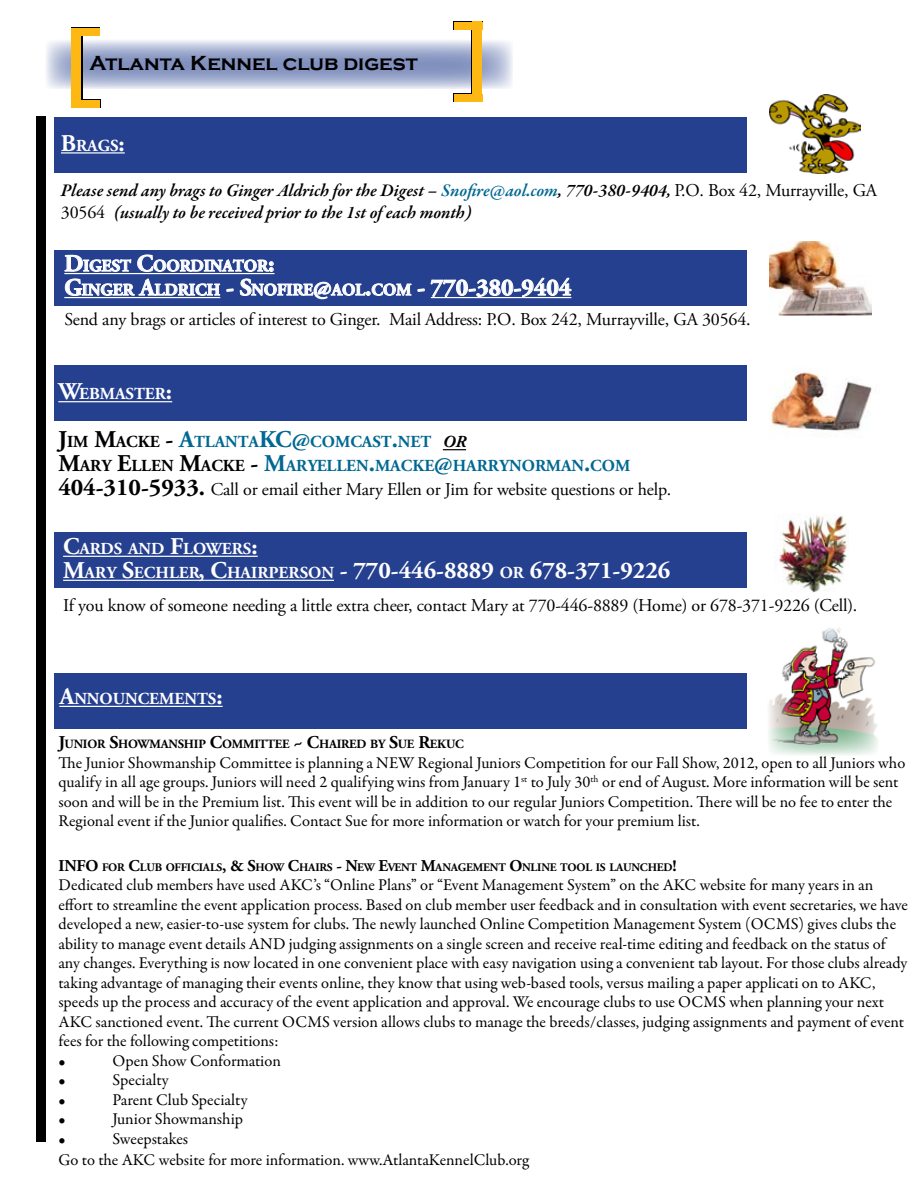
<style>
.page{position:relative;width:918px;height:1188px;background:#fff}
.page>*{position:absolute;margin:0;border:0;box-sizing:border-box;transform-origin:0 0}
.t1{font:700 24px "Adobe Garamond Pro";color:#fff}
.t2{font:700 21px "Copperplate Gothic";color:#000}
.t3{font:18px "Adobe Garamond Pro";letter-spacing:-.01em;color:#000}
.t4{font:italic 600 18px/21.6px "Garamond Premr Pro";color:#000}
.t5{font:700 16.8px/24px "Adobe Garamond Pro";color:#fff}
.t6{font:700 16.8px/24px "Adobe Garamond Pro";color:#006892}
.t7{font:16.5px/19.5px "Garamond Premr Pro";letter-spacing:-.005em;color:#000}
.t8{font:700 12.6px "Adobe Garamond Pro";letter-spacing:-.015em;color:#000}
.t9{font:700 11.55px "Adobe Garamond Pro";letter-spacing:-.015em;color:#000}
.s1{font-size:24px}
.s2{color:#006892}
.s3{font-family:"Adobe Garamond Pro";font-weight:400;font-style:normal}
.s4{font-size:24px;color:#000}
.s5{color:#000}
.s6{font-style:italic;color:#000}
.s7{font-weight:700;font-size:24px}
.s8{font-size:16.8px}
.s9{font-size:18px}
.s10{font-size:16.5px}
</style>
<div class="page">
<div style="left:37px;top:116px;width:9px;height:1026px;background:#000"></div>
<svg style="left:46px;top:40px;width:467px;height:49px"></svg>
<hr style="left:81px;top:35px;width:2px;height:68px;background:#000">
<div style="left:71px;top:36px;width:10px;height:72px;background:#fdb813"></div>
<div style="left:71px;top:100px;width:29px;height:8px;background:#fdb813"></div>
<svg style="left:71px;top:28px;width:29px;height:8px"></svg>
<svg style="left:453px;top:21px;width:29px;height:8px"></svg>
<svg style="left:453px;top:93px;width:18px;height:9px"></svg>
<hr style="left:471px;top:26px;width:2px;height:69px;background:#000">
<div style="left:454px;top:94px;width:28px;height:8px;background:#fdb813"></div>
<div style="left:473px;top:22px;width:9px;height:72px;background:#fdb813"></div>
<div style="left:454px;top:22px;width:28px;height:7px;background:#fdb813"></div>
<div style="left:54px;top:250px;width:693px;height:55px;background:#25408f"></div>
<hr style="left:64px;top:273px;width:210px;height:1px;background:#fff">
<hr style="left:64px;top:297px;width:156px;height:1px;background:#fff">
<hr style="left:431px;top:297px;width:140px;height:1px;background:#fff">
<svg style="left:65px;top:254px;width:66px;height:18px"></svg>
<svg style="left:137px;top:254px;width:137px;height:18px"></svg>
<svg style="left:65px;top:278px;width:155px;height:18px"></svg>
<svg style="left:226px;top:288px;width:8px;height:4px"></svg>
<svg style="left:240px;top:278px;width:185px;height:21px"></svg>
<svg style="left:431px;top:278px;width:140px;height:19px"></svg>
<img style="left:770px;top:241px;width:101px;height:74px">
<div style="left:54px;top:366px;width:693px;height:55px;background:#25408f"></div>
<hr style="left:58px;top:401px;width:114px;height:1px;background:#fff">
<svg style="left:443px;top:449px;width:23px;height:1px"></svg>
<img style="left:770px;top:368px;width:102px;height:67px">
<div style="left:54px;top:532px;width:693px;height:55px;background:#25408f"></div>
<hr style="left:63px;top:556px;width:195px;height:1px;background:#fff">
<hr style="left:63px;top:580px;width:271px;height:1px;background:#fff">
<img style="left:774px;top:515px;width:74px;height:78px">
<div style="left:54px;top:118px;width:693px;height:55px;background:#25408f"></div>
<hr style="left:61px;top:152px;width:64px;height:2px;background:#fff">
<img style="left:769px;top:94px;width:92px;height:79px">
<div style="left:54px;top:673px;width:693px;height:55px;background:#25408f"></div>
<img style="left:769px;top:628px;width:109px;height:127px">
<hr style="left:59px;top:706px;width:164px;height:1px;background:#fff">
<p class="t2" style="left:90px;top:52px;width:330px">Atlanta Kennel club digest</p>
<p class="t5" style="left:61px;top:134px;width:65px"><span class="s1">B</span>RAGS<span class="s1">:</span></p>
<p class="t4" style="left:61px;top:181px;width:818px">Please send any brags to Ginger Aldrich for the Digest – <span class="s2">Snofire@aol.com</span>, 770-380-9404, <span class="s3">P.O. Box 42, Murrayville, GA<br>30564</span> (usually to be received prior to the 1st of each month)</p>
<p class="t5" style="left:64px;top:254px;width:509px"><span class="s1">D</span>IGEST <span class="s1">C</span>OORDINATOR<span class="s1">:<br>G</span>INGER <span class="s1">A</span>LDRICH <span class="s1">- S</span>NOFIRE<span class="s1">@</span>AOL<span class="s1">.</span>COM <span class="s1">- 770-380-9404</span></p>
<p class="t3" style="left:64px;top:309px;width:688px">Send any brags or articles of interest to Ginger. Mail Address: P.O. Box 242, Murrayville, GA 30564.</p>
<p class="t5" style="left:58px;top:382px;width:115px"><span class="s1">W</span>EBMASTER<span class="s1">:</span></p>
<p class="t6" style="left:58px;top:430px;width:559px"><span class="s4">J</span><span class="s5">IM</span> <span class="s4">M</span><span class="s5">ACKE</span> <span class="s4">-</span> <span class="s1">A</span>TLANTA<span class="s1">KC @</span>COM CAST<span class="s1">.</span>NET <span class="s6">or<br></span><span class="s4">M</span><span class="s5">ARY</span> <span class="s4">E</span><span class="s5">LLEN</span> <span class="s4">M</span><span class="s5">ACKE</span> <span class="s4">-</span> <span class="s1">M</span>ARYELLEN<span class="s1">.</span>MACKE<span class="s1">@</span>HARRYNORMAN<span class="s1">.</span>COM</p>
<p class="t3" style="left:58px;top:479px;width:614px"><span class="s7">404-310-5933.</span> Call or email either Mary Ellen or Jim for website questions or help.</p>
<p class="t5" style="left:63px;top:537px;width:196px"><span class="s1">C</span>ARDS AND <span class="s1">F</span>LOWERS<span class="s1">:</span></p>
<h1 class="t1" style="left:63px;top:556px;width:609px">M<span class="s8">ARY</span> S<span class="s8">ECHLER</span>, C<span class="s8">HAIRPERSON</span> - 770-446-8889 <span class="s8">OR</span> 678-371-9226</h1>
<p class="t3" style="left:63px;top:594px;width:796px">If you know of someone needing a little extra cheer, contact Mary at 770-446-8889 (Home) or 678-371-9226 (Cell).</p>
<p class="t5" style="left:59px;top:687px;width:165px"><span class="s1">A</span>NNOUNCEMENTS<span class="s1">:</span></p>
<p class="t8" style="left:58px;top:737px;width:176px"><span class="s9">J</span>UNIOR <span class="s9">S</span>HOWMANSHIP <span class="s9">C</span>OMM</p>
<p class="t8" style="left:254px;top:737px;width:211px">ITTEE <span class="s9">~ C</span>HAIRED BY <span class="s9">S</span>UE <span class="s9">R</span>EKUC</p>
<p class="t7" style="left:58px;top:753px;width:848px">The Junior Showmanship Committee is planning a NEW Regional Juniors Competition for our Fall Show, 2012, open to all Juniors who qualify in all age groups. Juniors will need 2 qualifying wins from January 1<sup>st</sup> to July 30<sup>th</sup> or end of August. More information will be sent soon and will be in the Premium list. This event will be in addition to our regular Juniors Competition. There will be no fee to enter the Regional event if the Junior qualifies. Contact Sue for more information or watch for your premium list.</p>
<p class="t9" style="left:59px;top:860px;width:620px"><span class="s10">INF O</span> FOR <span class="s10">C</span>LUB OFFICIALS<span class="s10">, &amp; S</span>HOW <span class="s10">C</span>HAIRS <span class="s10">- N</span>EW <span class="s10">E</span>VENT <span class="s10">M</span>ANAGEMENT <span class="s10">O</span>NLINE TOOL IS LAUNCHED<span class="s10">!</span></p>
<p class="t7" style="left:58px;top:876px;width:851px">Dedicated club members have used AKC’s “Online Plans” or “Event Management System” on the AKC website for many years in an effort to streamline the event application process. Based on club member user feedback and in consultation with event secretaries, we have developed a new, easier-to-use system for clubs. The newly launched Online Competition Management System (OCMS) gives clubs the ability to manage event details AND judging assignments on a single screen and receive real-time editing and feedback on the status of any changes. Everything is now located in one convenient place with easy navigation using a convenient tab layout. For those clubs already taking advantage of managing their events online, they know that using web-based tools, versus mailing a paper applicati on to AKC, speeds up the process and accuracy of the event application and approval. We encourage clubs to use OCMS when planning your next AKC sanctioned event. The current OCMS version allows clubs to manage the breeds/classes, judging assignments and payment of event fees for the following competitions:<br>•</p>
<p class="t7" style="left:112px;top:1051px;width:170px">Open Show Conformation</p>
<p class="t7" style="left:58px;top:1071px;width:9px">•</p>
<p class="t7" style="left:112px;top:1071px;width:58px">Specialty</p>
<p class="t7" style="left:58px;top:1090px;width:9px">•</p>
<p class="t7" style="left:112px;top:1090px;width:137px">Parent Club Specialty</p>
<p class="t7" style="left:58px;top:1110px;width:9px">•</p>
<p class="t7" style="left:112px;top:1110px;width:132px">Junior Showmanship</p>
<p class="t7" style="left:58px;top:1129px;width:9px">•</p>
<p class="t7" style="left:58px;top:1128px;width:472px;line-height:21.6px;text-indent:54px">Sweepstakes<br>Go to the AKC website for more information. www.AtlantaKennelClub.org</p>
</div>
